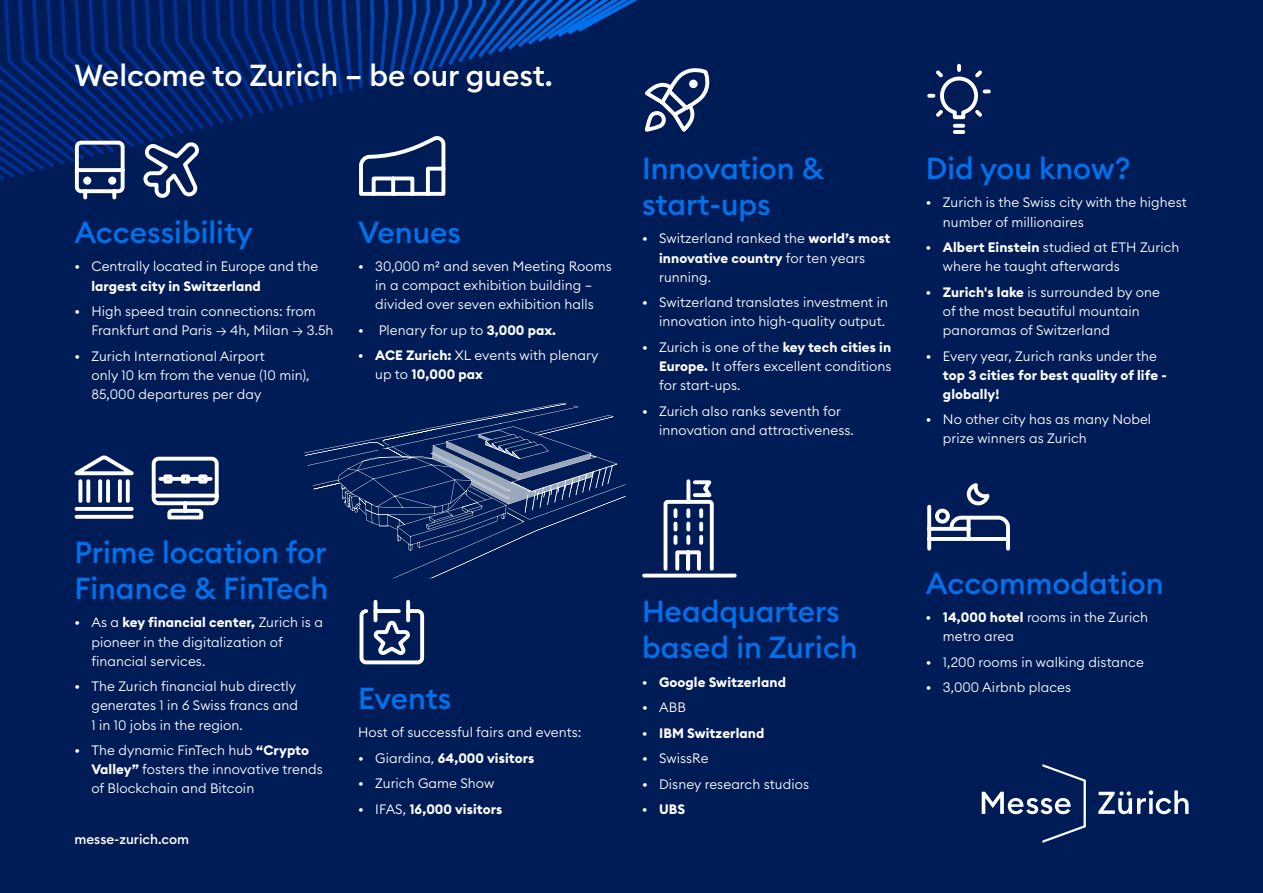
<style>
.page{position:relative;width:1263px;height:893px;background:#001c56}
.page>*{position:absolute;margin:0;border:0;box-sizing:border-box;transform-origin:0 0}
.Titel_gross{font:500 30px/36px "Euclid Circular B";color:#0071ed}
.Titel_gross-2{font:500 30px "Euclid Circular B";color:#fff}
.Auzählung{font:300 13.5px/19.2px "Euclid Circular B";letter-spacing:.005em;color:#fff}
.t1{font:700 13.5px/19.2px "Euclid Circular B";letter-spacing:.005em;color:#fff}
.Copy{font:500 13.5px "Euclid Circular B";color:#fff}
.s1{font-weight:700}
.s2{font-weight:300}
</style>
<div class="page">
<svg style="left:0;top:0;width:638px;height:180px"></svg>
<svg style="left:982px;top:764px;width:206px;height:79px"></svg>
<svg style="left:304px;top:403px;width:322px;height:175px"></svg>
<svg style="left:359px;top:599px;width:66px;height:66px"></svg>
<svg style="left:644px;top:68px;width:66px;height:64px"></svg>
<svg style="left:642px;top:479px;width:95px;height:99px"></svg>
<svg style="left:151px;top:456px;width:68px;height:64px"></svg>
<svg style="left:74px;top:455px;width:60px;height:64px"></svg>
<svg style="left:73px;top:139px;width:54px;height:61px"></svg>
<svg style="left:142px;top:138px;width:61px;height:60px"></svg>
<svg style="left:357px;top:137px;width:90px;height:59px"></svg>
<svg style="left:927px;top:507px;width:4px;height:42px"></svg>
<svg style="left:929px;top:527px;width:19px;height:4px"></svg>
<svg style="left:929px;top:537px;width:19px;height:4px"></svg>
<svg style="left:966px;top:483px;width:24px;height:23px"></svg>
<svg style="left:948px;top:515px;width:62px;height:36px"></svg>
<div style="left:935px;top:509px;width:15px;height:15px;border:4px solid #fff;border-radius:50%"></div>
<svg style="left:927px;top:63px;width:64px;height:71px"></svg>
<p class="Titel_gross-2" style="left:74px;top:56px;width:480px">Welcome to Zurich – be our guest.</p>
<p class="Titel_gross" style="left:74px;top:215px;width:180px">Accessibility</p>
<p class="Auzählung" style="left:91px;top:257px;width:228px;text-indent:-17px">• Centrally located in Europe and the <span class="s1">largest city in Switzerland</span></p>
<p class="Auzählung" style="left:91px;top:301px;width:244px;text-indent:-17px">• High speed train connections: from<br>Frankfurt and Paris → 4h, Milan → 3.5h</p>
<p class="Auzählung" style="left:91px;top:346px;width:219px;text-indent:-17px">• Zurich International Airport<br>only 10 km from the venue (10 min),<br>85,000 departures per day</p>
<p class="Titel_gross" style="left:358px;top:214px;width:104px">Venues</p>
<p class="Auzählung" style="left:358px;top:256px;width:255px;text-align:center">• 30,000 m2 and seven Meeting Rooms in a compact exhibition building – divided over seven exhibition halls</p>
<p class="Auzählung" style="left:358px;top:320px;width:199px">• Plenary for up to <span class="s1">3,000 pax.</span></p>
<p class="Auzählung" style="left:375px;top:346px;width:225px;text-indent:-17px"><span class="s1">• ACE Zurich:</span> XL events with plenary up to <span class="s1">10,000 pax</span></p>
<p class="Titel_gross" style="left:642px;top:151px;width:184px">Innovation &amp; start-ups</p>
<p class="Auzählung" style="left:659px;top:229px;width:233px;text-indent:-17px">• Switzerland ranked the <span class="s1">world’s most innovative country</span> for ten years running.</p>
<p class="Auzählung" style="left:642px;top:293px;width:247px;text-align:right">• Switzerland translates investment in innovation into high-quality output.</p>
<p class="Auzählung" style="left:659px;top:337px;width:234px;text-align:justify;text-indent:-17px">• Zurich is one of the <span class="s1">key tech cities in Europe.</span> It offers excellent conditions for start-ups.</p>
<p class="Auzählung" style="left:659px;top:401px;width:196px;text-indent:-17px">• Zurich also ranks seventh for innovation and attractiveness.</p>
<p class="Titel_gross" style="left:926px;top:151px;width:206px">Did you know?</p>
<p class="Auzählung" style="left:943px;top:193px;width:245px;text-indent:-17px">• Zurich is the Swiss city with the highest number of millionaires</p>
<p class="Auzählung" style="left:943px;top:237px;width:238px;text-indent:-17px"><span class="s1">• Albert Einstein</span> studied at ETH Zurich where he taught afterwards</p>
<p class="Auzählung" style="left:943px;top:282px;width:218px;text-indent:-17px"><span class="s1">• Zurich's lake</span> is surrounded by one of the most beautiful mountain panoramas of Switzerland</p>
<p class="t1" style="left:943px;top:346px;width:225px;text-indent:-17px"><span class="s2">• Every year, Zurich ranks under the </span>top 3 cities for best quality of life - globally!</p>
<p class="Auzählung" style="left:943px;top:410px;width:210px;text-indent:-17px">• No other city has as many Nobel prize winners as Zurich</p>
<p class="Titel_gross" style="left:74px;top:535px;width:255px">Prime location for<br>Finance &amp; FinTech</p>
<p class="Auzählung" style="left:91px;top:613px;width:233px;text-indent:-17px">• As a <span class="s1">key financial center,</span> Zurich is a pioneer in the digitalization of financial services.</p>
<p class="Auzählung" style="left:91px;top:677px;width:208px;text-indent:-17px">• The Zurich financial hub directly generates 1 in 6 Swiss francs and<br>1 in 10 jobs in the region.</p>
<p class="Auzählung" style="left:91px;top:740px;width:233px;text-indent:-17px">• The dynamic FinTech hub <span class="s1">“Crypto<br>Valley”</span> fosters the innovative trends of Blockchain and Bitcoin</p>
<p class="Copy" style="left:74px;top:831px;width:116px">messe-zurich.com</p>
<p class="Titel_gross" style="left:358px;top:680px;width:95px">Events</p>
<p class="Auzählung" style="left:358px;top:723px;width:225px">Host of successful fairs and events:</p>
<p class="t1" style="left:358px;top:749px;width:178px"><span class="s2">• Giardina,</span> 64,000 visitors</p>
<p class="Auzählung" style="left:358px;top:774px;width:138px">• Zurich Game Show</p>
<p class="t1" style="left:358px;top:800px;width:146px"><span class="s2">• IFAS,</span> 16,000 visitors</p>
<p class="Titel_gross" style="left:642px;top:594px;width:217px">Headquarters based in Zurich</p>
<p class="t1" style="left:642px;top:672px;width:145px">• Google Switzerland</p>
<p class="Auzählung" style="left:642px;top:697px;width:45px">• ABB</p>
<p class="t1" style="left:642px;top:723px;width:124px">• IBM Switzerland</p>
<p class="Auzählung" style="left:642px;top:748px;width:68px">• SwissRe</p>
<p class="Auzählung" style="left:642px;top:774px;width:168px">• Disney research studios</p>
<p class="t1" style="left:642px;top:800px;width:45px">• UBS</p>
<p class="Titel_gross" style="left:926px;top:565px;width:239px">Accommodation</p>
<p class="Auzählung" style="left:943px;top:607px;width:206px;text-indent:-17px"><span class="s1">• 14,000 hotel</span> rooms in the Zurich metro area</p>
<p class="Auzählung" style="left:926px;top:652px;width:219px">• 1,200 rooms in walking distance</p>
<p class="Auzählung" style="left:926px;top:677px;width:147px">• 3,000 Airbnb places</p>
</div>
